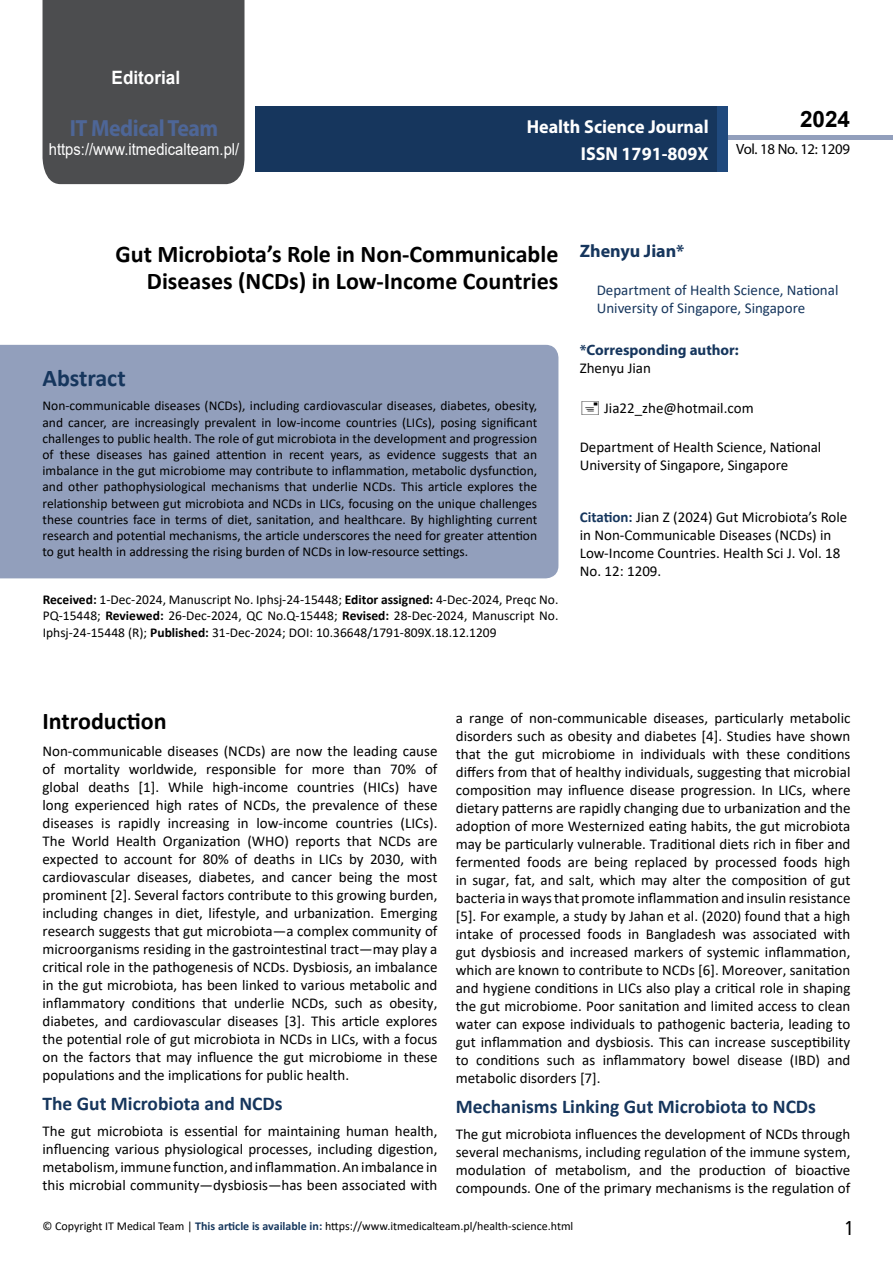
<style>
.page{position:relative;width:893px;height:1263px;background:#fff}
.page>*{position:absolute;margin:0;border:0;box-sizing:border-box;transform-origin:0 0}
.t1{font:25.5px "Tunga";color:#000}
.t2{font:700 24px/26.4px "Calibri";color:#000;text-align:right}
.t3{font:700 24px "Calibri";color:#16365d}
.t4{font:700 23.4px "Myriad Pro";letter-spacing:-.02em;color:#4e6697;scale:.93 1}
.t5{font:700 22.5px "Arial";color:#000}
.t6{font:700 19.5px "Calibri";color:#16365d}
.t7{font:700 18.75px/27.2px "Myriad Pro";color:#fff;text-align:right;scale:.96 1}
.t8{font:700 18.45px "Arial";color:#fff;scale:.93 1}
.t9{font:700 18px "Myriad Pro";color:#16365d}
.t10{font:16.5px "Arial";color:#fff;scale:.89 1}
.t11{font:15px/18px "Calibri";color:#000;text-align:justify}
.t12{font:15px/18px "Calibri";color:#16365d}
.t13{font:700 15px "Myriad Pro";color:#16365d}
.t14{font:14.85px "Myriad Pro";letter-spacing:-.02em;color:#000}
.t15{font:13.5px/16.2px "Calibri";color:#000;text-align:justify}
.t16{font:12px "Calibri";color:#000}
.s1{font-weight:700}
.s2{font-weight:700;color:#16365d}
.s3{font-weight:700;color:#16375d}
</style>
<div class="page">
<div style="left:728px;top:135px;width:165px;height:5px;background:#929fbc"></div>
<div style="left:255px;top:107px;width:462px;height:65px;background:#16365d"></div>
<div style="left:717px;top:107px;width:11px;height:65px;background:#1f497d"></div>
<div style="left:43px;top:0;width:201px;height:184px;background:#4c4d4f"></div>
<div style="left:0;top:345px;width:558px;height:233px;background:#929fbc"></div>
<p class="t8" style="left:112px;top:64px;width:75px">Editorial</p>
<h3 class="t4" style="left:70px;top:113px;width:161px">IT Medical Team</h3>
<p class="t10" style="left:49px;top:138px;width:215px">https://www.itmedicalteam.pl/</p>
<p class="t7" style="left:527px;top:112px;width:191px">Health Science Journal<br>ISSN 1791-809X</p>
<h3 class="t5" style="left:800px;top:104px;width:52px">2024</h3>
<p class="t14" style="left:736px;top:140px;width:115px">Vol. 18 No. 12: 1209</p>
<h2 class="t2" style="left:116px;top:241px;width:444px">Gut Microbiota’s Role in Non-Communicable<br>Diseases (NCDs) in Low-Income Countries</h2>
<h2 class="t3" style="left:43px;top:361px;width:85px">Abstract</h2>
<p class="t15" style="left:43px;top:397px;width:496px">Non-communicable diseases (NCDs), including cardiovascular diseases, diabetes, obesity, and cancer, are increasingly prevalent in low-income countries (LICs), posing significant challenges to public health. The role of gut microbiota in the development and progression of these diseases has gained attention in recent years, as evidence suggests that an imbalance in the gut microbiome may contribute to inflammation, metabolic dysfunction, and other pathophysiological mechanisms that underlie NCDs. This article explores the relationship between gut microbiota and NCDs in LICs, focusing on the unique challenges these countries face in terms of diet, sanitation, and healthcare. By highlighting current research and potential mechanisms, the article underscores the need for greater attention to gut health in addressing the rising burden of NCDs in low-resource settings.</p>
<p class="t15" style="left:43px;top:591px;width:517px"><span class="s1">Received:</span> 1-Dec-2024, Manuscript No. Iphsj-24-15448; <span class="s1">Editor assigned:</span> 4-Dec-2024, Preqc No.<br>PQ-15448; <span class="s1">Reviewed:</span> 26-Dec-2024, QC No.Q-15448; <span class="s1">Revised:</span> 28-Dec-2024, Manuscript No.<br>Iphsj-24-15448 (R); <span class="s1">Published:</span> 31-Dec-2024; DOI: 10.36648/1791-809X.18.12.1209</p>
<p class="t9" style="left:580px;top:240px;width:106px">Zhenyu Jian*</p>
<p class="t12" style="left:597px;top:280px;width:243px">Department of Health Science, National<br>University of Singapore, Singapore</p>
<p class="t13" style="left:580px;top:340px;width:161px">*Corresponding author:</p>
<p class="t11" style="left:580px;top:359px;width:73px">Zhenyu Jian</p>
<p class="t11" style="left:604px;top:398px;width:151px">Jia22_zhe@hotmail.com</p>
<p class="t11" style="left:580px;top:437px;width:243px">Department of Health Science, National<br>University of Singapore, Singapore</p>
<p class="t11" style="left:580px;top:508px;width:269px;text-align:left"><span class="s2">Citation:</span> Jian Z (2024) Gut Microbiota’s Role in Non-Communicable Diseases (NCDs) in Low-Income Countries. Health Sci J. Vol. 18<br>No. 12: 1209.</p>
<h2 class="t2" style="left:43px;top:708px;width:126px">Introduction</h2>
<p class="t11" style="left:43px;top:742px;width:396px">Non-communicable diseases (NCDs) are now the leading cause of mortality worldwide, responsible for more than 70% of global deaths [1]. While high-income countries (HICs) have long experienced high rates of NCDs, the prevalence of these diseases is rapidly increasing in low-income countries (LICs).<br>The World Health Organization (WHO) reports that NCDs are expected to account for 80% of deaths in LICs by 2030, with cardiovascular diseases, diabetes, and cancer being the most prominent [2]. Several factors contribute to this growing burden, including changes in diet, lifestyle, and urbanization. Emerging research suggests that gut microbiota—a complex community of microorganisms residing in the gastrointestinal tract—may play a critical role in the pathogenesis of NCDs. Dysbiosis, an imbalance in the gut microbiota, has been linked to various metabolic and inflammatory conditions that underlie NCDs, such as obesity, diabetes, and cardiovascular diseases [3]. This article explores the potential role of gut microbiota in NCDs in LICs, with a focus on the factors that may influence the gut microbiome in these populations and the implications for public health.</p>
<h3 class="t6" style="left:43px;top:1090px;width:242px">The Gut Microbiota and NCDs</h3>
<p class="t11" style="left:43px;top:1122px;width:396px">The gut microbiota is essential for maintaining human health, influencing various physiological processes, including digestion, metabolism, immune function, and inflammation. An imbalance in this microbial community—dysbiosis—has been associated with</p>
<p class="t11" style="left:456px;top:708px;width:396px">a range of non-communicable diseases, particularly metabolic disorders such as obesity and diabetes [4]. Studies have shown that the gut microbiome in individuals with these conditions differs from that of healthy individuals, suggesting that microbial composition may influence disease progression. In LICs, where dietary patterns are rapidly changing due to urbanization and the adoption of more Westernized eating habits, the gut microbiota may be particularly vulnerable. Traditional diets rich in fiber and fermented foods are being replaced by processed foods high in sugar, fat, and salt, which may alter the composition of gut bacteria in ways that promote inflammation and insulin resistance [5]. For example, a study by Jahan et al. (2020) found that a high intake of processed foods in Bangladesh was associated with gut dysbiosis and increased markers of systemic inflammation, which are known to contribute to NCDs [6]. Moreover, sanitation and hygiene conditions in LICs also play a critical role in shaping the gut microbiome. Poor sanitation and limited access to clean water can expose individuals to pathogenic bacteria, leading to gut inflammation and dysbiosis. This can increase susceptibility to conditions such as inflammatory bowel disease (IBD) and metabolic disorders [7].</p>
<h3 class="t6" style="left:456px;top:1092px;width:362px">Mechanisms Linking Gut Microbiota to NCDs</h3>
<p class="t11" style="left:456px;top:1125px;width:396px">The gut microbiota influences the development of NCDs through several mechanisms, including regulation of the immune system, modulation of metabolism, and the production of bioactive compounds. One of the primary mechanisms is the regulation of</p>
<p class="t16" style="left:43px;top:1217px;width:532px">© Copyright IT Medical Team | <span class="s3">This article is available in:</span> https://www.itmedicalteam.pl/health-science.html</p>
<h1 class="t1" style="left:845px;top:1211px;width:9px">1</h1>
</div>
